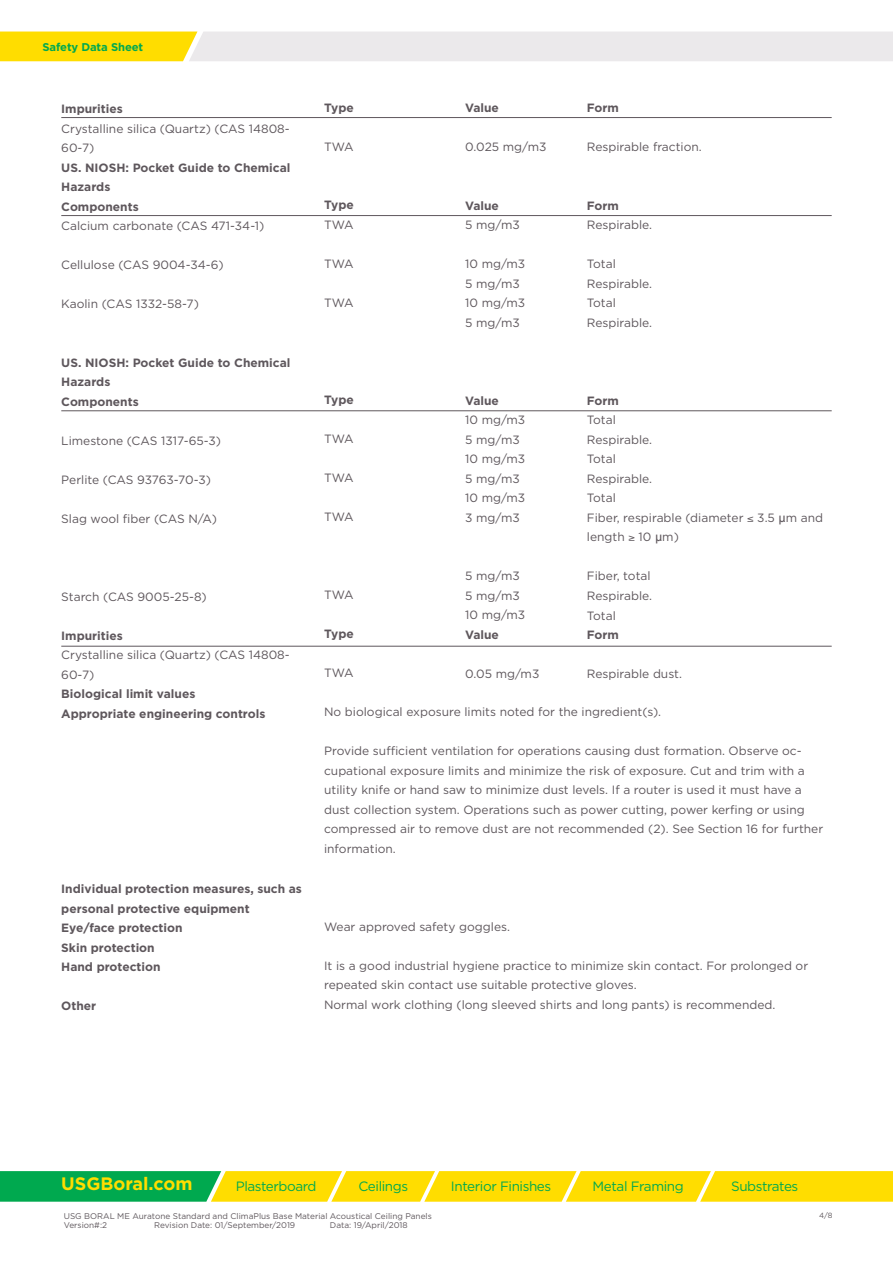
<style>
.page{position:relative;width:893px;height:1263px;background:#fff}
.page>*{position:absolute;margin:0;border:0;box-sizing:border-box;transform-origin:0 0}
.t1{font:700 18px "Gotham";color:#fd0}
.t2{font:13.5px "Gotham";letter-spacing:-.03em;color:#00a94f}
.t3{font:12px/19.5px "Gotham";color:#5e575c}
.t4{font:700 12px/19.5px "Gotham";color:#5e575c}
.t5{font:700 11.25px "Gotham";letter-spacing:-.01em;color:#00a94f}
.t6{font:8.25px/9.8px "Gotham";color:#5e575c}
.t7{font:7.5px "Gotham";color:#5e575c}
.s1{font-family:"Lucida Console"}
</style>
<div class="page">
<svg style="left:0;top:32px;width:893px;height:29px;background:#efe6b9"></svg>
<hr style="left:61px;top:215px;width:771px;height:1px;background:#5e575c">
<hr style="left:61px;top:410px;width:771px;height:1px;background:#5e575c">
<hr style="left:61px;top:646px;width:771px;height:1px;background:#5e575c">
<hr style="left:61px;top:117px;width:771px;height:1px;background:#5e575c">
<svg style="left:0;top:1171px;width:893px;height:31px;background:#c2d11c"></svg>
<p class="t5" style="left:43px;top:39px;width:102px">Safety Data Sheet</p>
<p class="t4" style="left:61px;top:99px;width:63px">Impurities</p>
<p class="t3" style="left:61px;top:118px;width:230px">Crystalline silica (Quartz) (CAS 14808-<br>60-7)</p>
<p class="t4" style="left:61px;top:158px;width:231px">US. NIOSH: Pocket Guide to Chemical<br>Hazards<br>Components</p>
<p class="t3" style="left:61px;top:216px;width:205px">Calcium carbonate (CAS 471-34-1)</p>
<p class="t3" style="left:61px;top:255px;width:164px">Cellulose (CAS 9004-34-6)</p>
<p class="t3" style="left:61px;top:294px;width:139px">Kaolin (CAS 1332-58-7)</p>
<p class="t4" style="left:61px;top:353px;width:231px">US. NIOSH: Pocket Guide to Chemical<br>Hazards<br>Components</p>
<p class="t3" style="left:61px;top:430px;width:161px">Limestone (CAS 1317-65-3)</p>
<p class="t3" style="left:61px;top:469px;width:151px">Perlite (CAS 93763-70-3)</p>
<p class="t3" style="left:61px;top:508px;width:157px">Slag wool fiber (CAS N/A)</p>
<p class="t3" style="left:61px;top:586px;width:147px">Starch (CAS 9005-25-8)</p>
<p class="t4" style="left:61px;top:626px;width:63px">Impurities</p>
<p class="t3" style="left:61px;top:645px;width:230px">Crystalline silica (Quartz) (CAS 14808-<br>60-7)</p>
<p class="t4" style="left:61px;top:684px;width:206px">Biological limit values<br>Appropriate engineering controls</p>
<p class="t4" style="left:61px;top:879px;width:242px">Individual protection measures, such as personal protective equipment<br>Eye/face protection<br>Skin protection<br>Hand protection</p>
<p class="t4" style="left:61px;top:996px;width:37px">Other</p>
<p class="t4" style="left:324px;top:98px;width:31px">Type</p>
<p class="t3" style="left:324px;top:137px;width:31px">TWA</p>
<p class="t4" style="left:324px;top:195px;width:31px">Type</p>
<p class="t3" style="left:324px;top:215px;width:31px">TWA</p>
<p class="t3" style="left:324px;top:254px;width:31px">TWA</p>
<p class="t3" style="left:324px;top:293px;width:31px">TWA</p>
<p class="t4" style="left:465px;top:98px;width:35px">Value</p>
<p class="t3" style="left:465px;top:137px;width:83px">0.025 mg/m3</p>
<p class="t4" style="left:465px;top:196px;width:35px">Value</p>
<p class="t3" style="left:465px;top:215px;width:56px">5 mg/m3</p>
<p class="t3" style="left:465px;top:254px;width:62px">10 mg/m3<br>5 mg/m3<br>10 mg/m3<br>5 mg/m3</p>
<p class="t4" style="left:587px;top:98px;width:34px">Form</p>
<p class="t3" style="left:587px;top:137px;width:116px">Respirable fraction.</p>
<p class="t4" style="left:587px;top:196px;width:34px">Form</p>
<p class="t3" style="left:587px;top:215px;width:67px">Respirable.</p>
<p class="t3" style="left:587px;top:254px;width:67px">Total<br>Respirable.<br>Total<br>Respirable.</p>
<p class="t4" style="left:324px;top:390px;width:31px">Type</p>
<p class="t3" style="left:324px;top:429px;width:31px">TWA</p>
<p class="t3" style="left:324px;top:468px;width:31px">TWA</p>
<p class="t3" style="left:324px;top:507px;width:31px">TWA</p>
<p class="t4" style="left:465px;top:391px;width:35px">Value</p>
<p class="t3" style="left:465px;top:410px;width:62px">10 mg/m3<br>5 mg/m3<br>10 mg/m3<br>5 mg/m3<br>10 mg/m3<br>3 mg/m3</p>
<p class="t4" style="left:587px;top:391px;width:34px">Form</p>
<p class="t3" style="left:587px;top:410px;width:238px">Total<br>Respirable.<br>Total<br>Respirable.<br>Total<br>Fiber, respirable (diameter ≤ 3.5 <span class="s1">µ</span>m and length ≥ 10 <span class="s1">µ</span>m)</p>
<p class="t3" style="left:587px;top:566px;width:67px">Fiber, total<br>Respirable.<br>Total</p>
<p class="t4" style="left:587px;top:625px;width:34px">Form</p>
<p class="t3" style="left:587px;top:664px;width:97px">Respirable dust.</p>
<p class="t3" style="left:465px;top:566px;width:62px">5 mg/m3<br>5 mg/m3<br>10 mg/m3</p>
<p class="t4" style="left:465px;top:625px;width:35px">Value</p>
<p class="t3" style="left:465px;top:664px;width:76px">0.05 mg/m3</p>
<p class="t3" style="left:324px;top:585px;width:31px">TWA</p>
<p class="t4" style="left:324px;top:624px;width:31px">Type</p>
<p class="t3" style="left:324px;top:663px;width:31px">TWA</p>
<p class="t3" style="left:324px;top:702px;width:339px">No biological exposure limits noted for the ingredient(s).</p>
<p class="t3" style="left:324px;top:741px;width:501px">Provide sufficient ventilation for operations causing dust formation. Observe oc&shy;cupational exposure limits and minimize the risk of exposure. Cut and trim with a utility knife or hand saw to minimize dust levels. If a router is used it must have a dust collection system. Operations such as power cutting, power kerfing or using compressed air to remove dust are not recommended (2). See Section 16 for further information.</p>
<p class="t3" style="left:324px;top:917px;width:187px">Wear approved safety goggles.</p>
<p class="t3" style="left:324px;top:956px;width:486px">It is a good industrial hygiene practice to minimize skin contact. For prolonged or repeated skin contact use suitable protective gloves.<br>Normal work clothing (long sleeved shirts and long pants) is recommended.</p>
<h1 class="t1" style="left:61px;top:1172px;width:133px">USGBoral.com</h1>
<p class="t2" style="left:236px;top:1177px;width:82px">Plasterboard</p>
<p class="t2" style="left:358px;top:1177px;width:51px">Ceilings</p>
<p class="t2" style="left:451px;top:1177px;width:102px">Interior Finishes</p>
<p class="t2" style="left:593px;top:1177px;width:93px">Metal Framing</p>
<p class="t2" style="left:731px;top:1177px;width:69px">Substrates</p>
<p class="t6" style="left:64px;top:1210px;width:370px">USG BORAL ME Auratone Standard and ClimaPlus Base Material Acoustical Ceiling Panels<br>Version#:2</p>
<p class="t6" style="left:154px;top:1220px;width:143px">Revision Date: 01/September/2019</p>
<p class="t6" style="left:330px;top:1220px;width:79px">Data: 19/April/2018</p>
<p class="t7" style="left:819px;top:1210px;width:15px">4/8</p>
</div>
